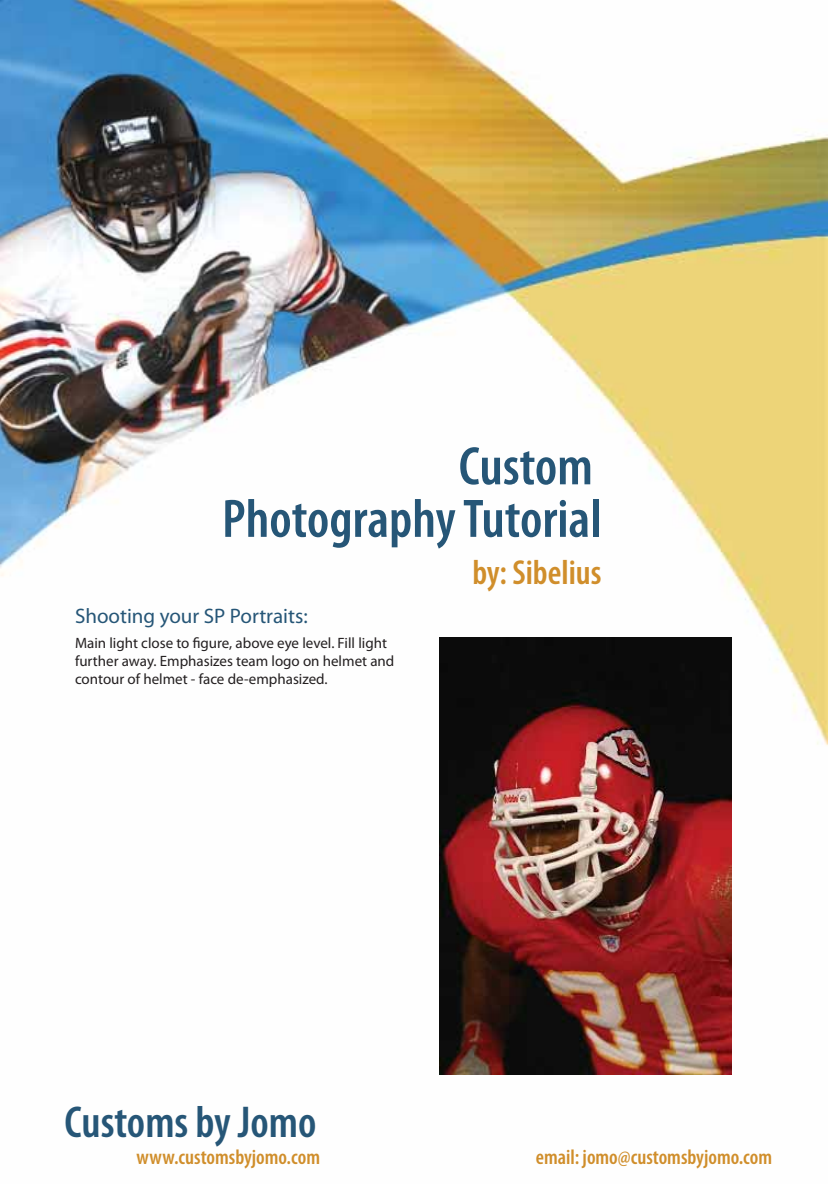
<style>
.page{position:relative;width:828px;height:1184px;background:#fff}
.page>*{position:absolute;margin:0;border:0;box-sizing:border-box;transform-origin:0 0}
.t1{font:600 condensed 54.6px/52.5px "Myriad Pro";color:#265677;text-align:right}
.t2{font:600 condensed 44.85px "Myriad Pro";color:#265677}
.t3{font:600 condensed 34.8px "Myriad Pro";color:#d08e2b}
.t4{font:600 condensed 21px "Myriad Pro";color:#d08e2b}
.t5{font:semi-condensed 21px "Myriad Pro";color:#265677}
.t6{font:semi-condensed 15px/18px "Myriad Pro";color:#231f20}
</style>
<div class="page">
<img style="left:0;top:0;width:828px;height:1075px">
<img style="left:440px;top:637px;width:291px;height:437px">
<p class="t1" style="left:222px;top:439px;width:381px">Custom<br>Photography Tutorial</p>
<p class="t3" style="left:472px;top:551px;width:131px">by: Sibelius</p>
<p class="t5" style="left:75px;top:608px;width:234px">Shooting your SP Portraits:</p>
<p class="t6" style="left:75px;top:636px;width:321px">Main light close to figure, above eye level. Fill light further away. Emphasizes team logo on helmet and contour of helmet - face de-emphasized.</p>
<p class="t2" style="left:65px;top:1095px;width:253px">Customs by Jomo</p>
<p class="t4" style="left:137px;top:1144px;width:185px">www.customsbyjomo.com</p>
<p class="t4" style="left:536px;top:1144px;width:238px">email: jomo@customsbyjomo.com</p>
</div>
